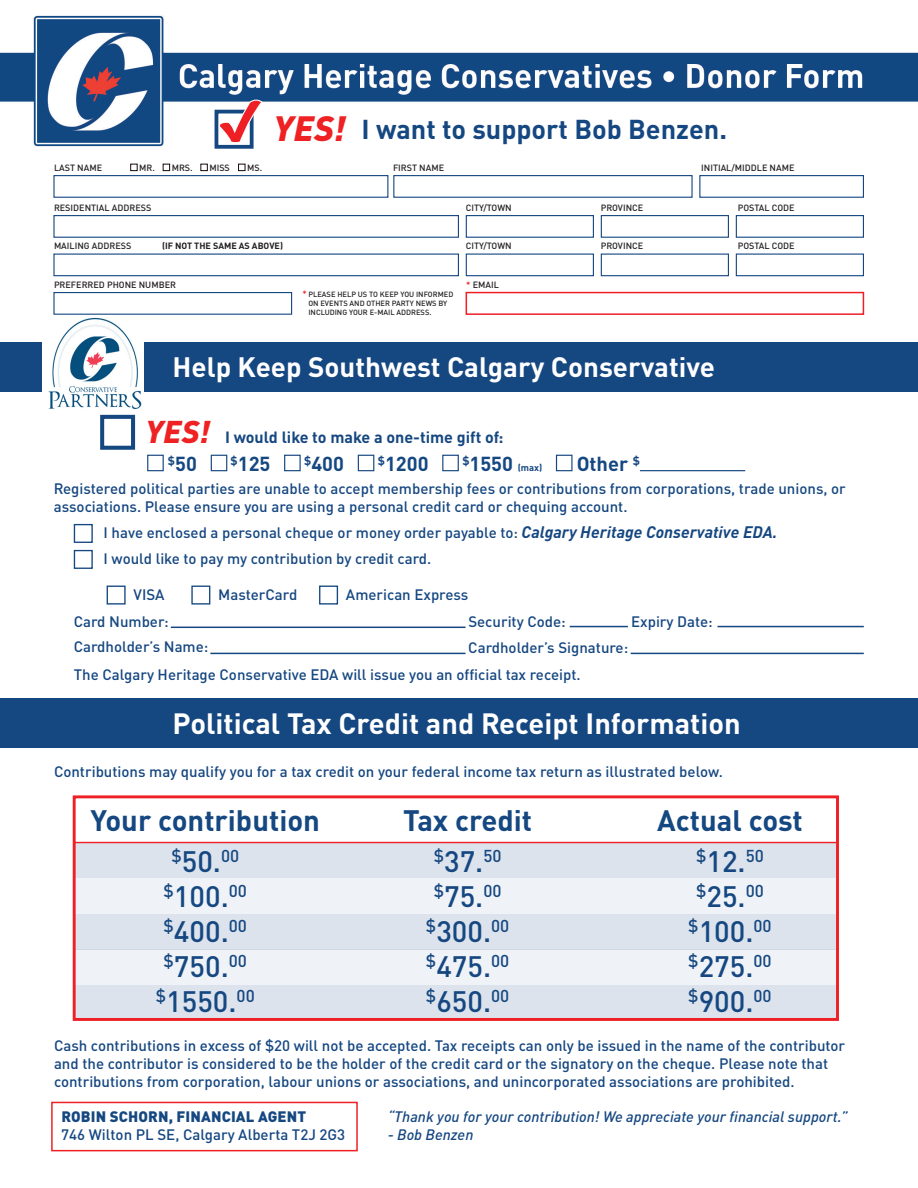
<style>
.page{position:relative;width:918px;height:1188px;background:#fff}
.page>*{position:absolute;margin:0;border:0;box-sizing:border-box;transform-origin:0 0}
.t1{font:italic 900 34.8px "DINOT";color:#ee2123}
.t2{font:italic 900 31.05px "DINOT";color:#ee2123}
.t3{font:500 29.25px "DINOT";color:#154781}
.t4{font:700 29.25px "DINOT";color:#154781}
.t5{font:700 28.95px "DINOT";color:#fff}
.t6{font:700 27.75px "DINOT";color:#fff}
.t7{font:700 27px "DINOT";color:#154781}
.t8{font:700 20.1px "DINOT";color:#154781}
.t9{font:500 17.1px "DINOT";color:#154781}
.t10{font:700 16.05px "DINOT";color:#154781}
.t11{font:500 15px/18px "DINOT";color:#154781}
.t12{font:italic 500 15px "DINOT";color:#154781}
.t13{font:900 15px "DINOT";letter-spacing:.01em;color:#154781}
.t14{font:700 11.7px "DINOT";color:#154781}
.t15{font:700 9.45px "DINOT";color:#154781}
.t16{font:500 9px "DINOT";color:#231f20}
.t17{font:700 9px "DINOT";color:#231f20}
.t18{font:500 7.5px/9px "DINOT";color:#231f20}
.s1{color:#ee2026}
.s2{font-size:9px;color:#ee2026}
.s3{font-size:20.1px}
.s4{font-weight:700;font-style:italic;font-size:16.5px}
.s5{font-size:29.25px}
</style>
<div class="page">
<div style="left:0;top:342px;width:918px;height:50px;background:#154781"></div>
<img style="left:42px;top:317px;width:101px;height:93px">
<img style="left:0;top:15px;width:918px;height:134px">
<div style="left:215px;top:110px;width:39px;height:39px;border:4px solid #154781"></div>
<svg style="left:219px;top:100px;width:44px;height:43px"></svg>
<div style="left:53px;top:175px;width:335px;height:23px;border:1px solid #154781"></div>
<div style="left:53px;top:215px;width:406px;height:23px;border:1px solid #154781"></div>
<div style="left:466px;top:215px;width:128px;height:23px;border:1px solid #154781"></div>
<div style="left:466px;top:254px;width:128px;height:22px;border:1px solid #154781"></div>
<div style="left:601px;top:215px;width:128px;height:23px;border:1px solid #154781"></div>
<div style="left:601px;top:254px;width:128px;height:22px;border:1px solid #154781"></div>
<div style="left:736px;top:215px;width:128px;height:23px;border:1px solid #154781"></div>
<div style="left:736px;top:254px;width:128px;height:22px;border:1px solid #154781"></div>
<div style="left:53px;top:254px;width:406px;height:22px;border:1px solid #154781"></div>
<div style="left:53px;top:292px;width:239px;height:23px;border:1px solid #154781"></div>
<div style="left:466px;top:292px;width:398px;height:23px;border:2px solid #ee2026"></div>
<div style="left:393px;top:175px;width:300px;height:23px;border:1px solid #154781"></div>
<div style="left:699px;top:175px;width:165px;height:23px;border:1px solid #154781"></div>
<div style="left:130px;top:164px;width:8px;height:7px;border:1px solid #19090b"></div>
<div style="left:163px;top:164px;width:7px;height:7px;border:1px solid #19090b"></div>
<div style="left:200px;top:164px;width:8px;height:7px;border:1px solid #19090b"></div>
<div style="left:238px;top:164px;width:7px;height:7px;border:1px solid #19090b"></div>
<div style="left:100px;top:415px;width:35px;height:35px;border:4px solid #154781"></div>
<div style="left:556px;top:455px;width:17px;height:16px;border:1px solid #154781"></div>
<div style="left:147px;top:455px;width:17px;height:16px;border:1px solid #154781"></div>
<div style="left:211px;top:455px;width:16px;height:16px;border:1px solid #154781"></div>
<div style="left:284px;top:455px;width:17px;height:16px;border:1px solid #154781"></div>
<div style="left:358px;top:455px;width:16px;height:16px;border:1px solid #154781"></div>
<div style="left:442px;top:455px;width:17px;height:16px;border:1px solid #154781"></div>
<hr style="left:640px;top:470px;width:105px;height:1px;background:#154781">
<hr style="left:171px;top:627px;width:295px;height:1px;background:#154781">
<hr style="left:210px;top:653px;width:256px;height:1px;background:#154781">
<hr style="left:631px;top:653px;width:233px;height:1px;background:#154781">
<hr style="left:717px;top:626px;width:147px;height:1px;background:#154781">
<hr style="left:570px;top:626px;width:58px;height:1px;background:#154781">
<div style="left:74px;top:524px;width:19px;height:19px;border:1px solid #154781"></div>
<div style="left:74px;top:550px;width:19px;height:19px;border:1px solid #154781"></div>
<div style="left:107px;top:586px;width:19px;height:19px;border:1px solid #154781"></div>
<div style="left:191px;top:586px;width:19px;height:19px;border:1px solid #154781"></div>
<div style="left:319px;top:586px;width:19px;height:19px;border:1px solid #154781"></div>
<div style="left:0;top:698px;width:918px;height:49px;background:#154781"></div>
<div style="left:75px;top:843px;width:764px;height:35px;background:#dce3ec"></div>
<div style="left:75px;top:914px;width:764px;height:36px;background:#dce3ec"></div>
<div style="left:75px;top:985px;width:764px;height:36px;background:#dce3ec"></div>
<div style="left:75px;top:878px;width:764px;height:36px;background:#eff2f6"></div>
<div style="left:75px;top:950px;width:764px;height:35px;background:#eff2f6"></div>
<div style="left:73px;top:795px;width:766px;height:226px;border:3px solid #ee2026"></div>
<hr style="left:75px;top:842px;width:762px;height:1px;background:#ed2328">
<div style="left:51px;top:1102px;width:307px;height:49px;border:2px solid #ee2026"></div>
<p class="t1" style="left:274px;top:106px;width:74px">YES!</p>
<p class="t7" style="left:362px;top:111px;width:367px">I want to support Bob Benzen.</p>
<p class="t16" style="left:139px;top:162px;width:17px">MR.</p>
<p class="t16" style="left:172px;top:162px;width:23px">MRS.</p>
<p class="t16" style="left:209px;top:162px;width:22px">MISS</p>
<p class="t16" style="left:247px;top:162px;width:17px">MS.</p>
<p class="t16" style="left:393px;top:162px;width:53px">FIRST NAME</p>
<p class="t16" style="left:701px;top:162px;width:95px">INITIAL/MIDDLE NAME</p>
<p class="t16" style="left:54px;top:162px;width:50px">LAST NAME</p>
<p class="t16" style="left:54px;top:202px;width:99px">RESIDENTIAL ADDRESS</p>
<p class="t16" style="left:466px;top:202px;width:47px">CITY/TOWN</p>
<p class="t16" style="left:466px;top:240px;width:47px">CITY/TOWN</p>
<p class="t16" style="left:601px;top:202px;width:44px">PROVINCE</p>
<p class="t16" style="left:601px;top:240px;width:44px">PROVINCE</p>
<p class="t16" style="left:738px;top:202px;width:59px">POSTAL CODE</p>
<p class="t16" style="left:54px;top:240px;width:79px">MAILING ADDRESS</p>
<p class="t17" style="left:162px;top:240px;width:123px">(IF NOT THE SAME AS ABOVE)</p>
<p class="t16" style="left:738px;top:240px;width:59px">POSTAL CODE</p>
<p class="t16" style="left:54px;top:279px;width:124px">PREFERRED PHONE NUMBER</p>
<p class="t16" style="left:466px;top:279px;width:34px"><span class="s1">*</span> EMAIL</p>
<p class="t18" style="left:308px;top:290px;width:146px;text-indent:-6px"><span class="s2">*</span> PLEASE HELP US TO KEEP YOU INFORMED<br>ON EVENTS AND OTHER PARTY NEWS BY<br>INCLUDING YOUR E-MAIL ADDRESS.</p>
<p class="t6" style="left:172px;top:348px;width:544px">Help Keep Southwest Calgary Conservative</p>
<p class="t2" style="left:145px;top:411px;width:66px">YES!</p>
<p class="t10" style="left:225px;top:427px;width:280px">I would like to make a one-time gift of:</p>
<p class="t8" style="left:175px;top:451px;width:23px">50</p>
<p class="t8" style="left:231px;top:451px;width:41px"><sup>$</sup>125</p>
<p class="t8" style="left:304px;top:451px;width:41px"><sup>$</sup>400</p>
<p class="t8" style="left:378px;top:451px;width:52px"><sup>$</sup>1200</p>
<p class="t15" style="left:462px;top:462px;width:81px"><sup>$</sup><span class="s3">1550</span> (max)</p>
<p class="t11" style="left:54px;top:480px;width:794px">Registered political parties are unable to accept membership fees or contributions from corporations, trade unions, or associations. Please ensure you are using a personal credit card or chequing account.</p>
<p class="t11" style="left:104px;top:523px;width:675px">I have enclosed a personal cheque or money order payable to: <span class="s4">Calgary Heritage Conservative EDA.</span></p>
<p class="t11" style="left:104px;top:550px;width:329px">I would like to pay my contribution by credit card.</p>
<p class="t14" style="left:168px;top:453px;width:9px">$</p>
<p class="t14" style="left:633px;top:453px;width:9px">$</p>
<p class="t8" style="left:577px;top:451px;width:53px">Other</p>
<p class="t11" style="left:134px;top:585px;width:33px">VISA</p>
<p class="t11" style="left:218px;top:585px;width:81px">MasterCard</p>
<p class="t11" style="left:346px;top:585px;width:124px">American Express</p>
<p class="t11" style="left:74px;top:613px;width:96px">Card Number:</p>
<p class="t11" style="left:468px;top:613px;width:99px">Security Code:</p>
<p class="t11" style="left:631px;top:613px;width:83px">Expiry Date:</p>
<p class="t11" style="left:74px;top:638px;width:136px">Cardholder’s Name:</p>
<p class="t11" style="left:468px;top:639px;width:161px">Cardholder’s Signature:</p>
<p class="t11" style="left:74px;top:665px;width:508px">The Calgary Heritage Conservative EDA will issue you an official tax receipt.</p>
<p class="t5" style="left:172px;top:704px;width:570px">Political Tax Credit and Receipt Information</p>
<p class="t11" style="left:54px;top:762px;width:670px">Contributions may qualify you for a tax credit on your federal income tax return as illustrated below.</p>
<p class="t4" style="left:91px;top:801px;width:231px">Your contribution</p>
<p class="t9" style="left:171px;top:845px;width:69px">$<span class="s5">50.</span>00</p>
<p class="t3" style="left:164px;top:878px;width:85px"><sup>$</sup>100.<sup>00</sup></p>
<p class="t3" style="left:164px;top:913px;width:85px"><sup>$</sup>400.<sup>00</sup></p>
<p class="t3" style="left:164px;top:948px;width:85px"><sup>$</sup>750.<sup>00</sup></p>
<p class="t3" style="left:156px;top:983px;width:100px"><sup>$</sup>1550.<sup>00</sup></p>
<p class="t4" style="left:403px;top:801px;width:131px">Tax credit</p>
<p class="t9" style="left:434px;top:845px;width:69px">$<span class="s5">37.</span>50</p>
<p class="t9" style="left:434px;top:880px;width:69px">$<span class="s5">75.</span>00</p>
<p class="t3" style="left:426px;top:913px;width:85px"><sup>$</sup>300.<sup>00</sup></p>
<p class="t3" style="left:426px;top:948px;width:85px"><sup>$</sup>475.<sup>00</sup></p>
<p class="t3" style="left:426px;top:983px;width:85px"><sup>$</sup>650.<sup>00</sup></p>
<p class="t4" style="left:657px;top:801px;width:147px">Actual cost</p>
<p class="t9" style="left:696px;top:845px;width:69px">$<span class="s5">12.</span>50</p>
<p class="t9" style="left:696px;top:880px;width:69px">$<span class="s5">25.</span>00</p>
<p class="t3" style="left:688px;top:913px;width:85px"><sup>$</sup>100.<sup>00</sup></p>
<p class="t3" style="left:688px;top:948px;width:85px"><sup>$</sup>275.<sup>00</sup></p>
<p class="t3" style="left:688px;top:983px;width:85px"><sup>$</sup>900.<sup>00</sup></p>
<p class="t11" style="left:54px;top:1036px;width:793px">Cash contributions in excess of $20 will not be accepted. Tax receipts can only be issued in the name of the contributor and the contributor is considered to be the holder of the credit card or the signatory on the cheque. Please note that contributions from corporation, labour unions or associations, and unincorporated associations are prohibited.</p>
<p class="t13" style="left:61px;top:1107px;width:246px">ROBIN SCHORN, FINANCIAL AGENT</p>
<p class="t11" style="left:61px;top:1125px;width:285px">746 Wilton PL SE, Calgary Alberta T2J 2G3</p>
<p class="t12" style="left:388px;top:1108px;width:462px">“Thank you for your contribution! We appreciate your financial support.”</p>
<p class="t12" style="left:388px;top:1126px;width:87px">- Bob Benzen</p>
</div>
